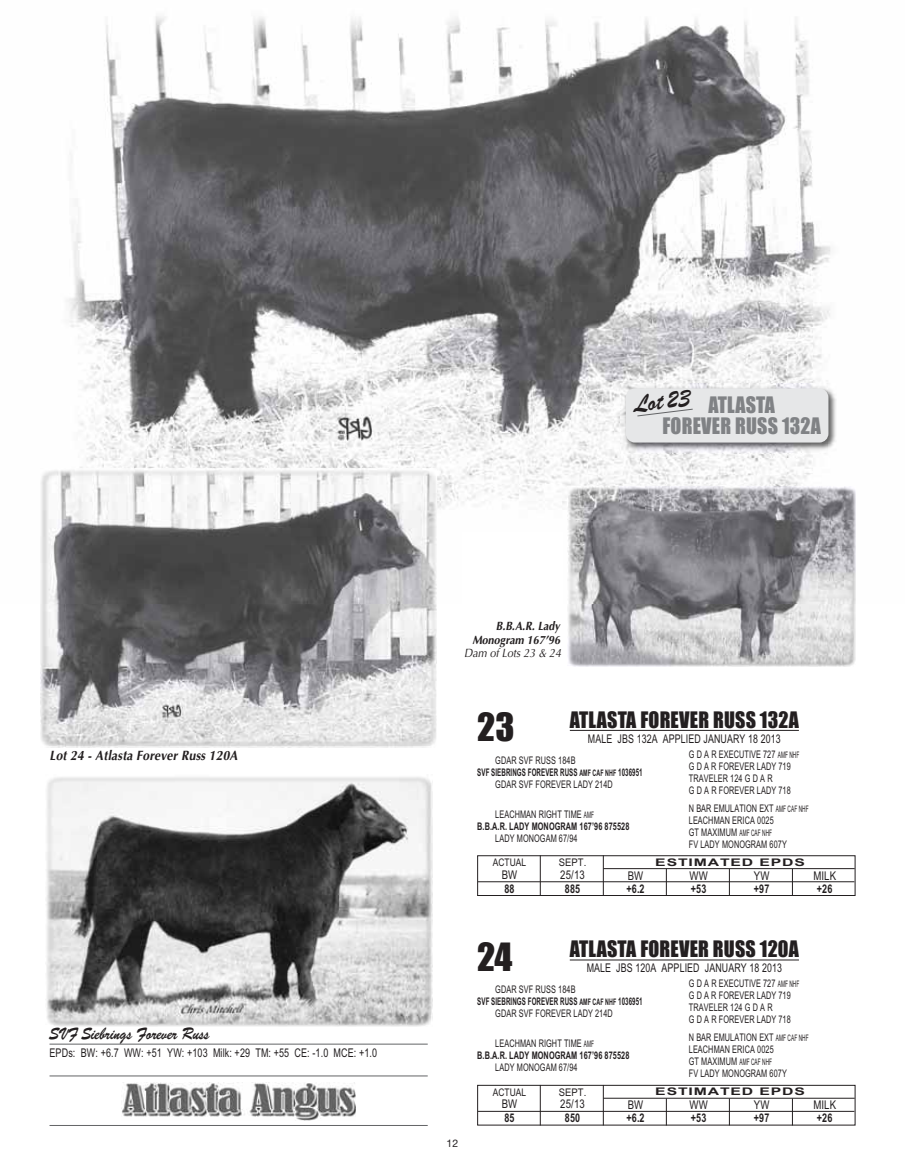
<style>
.page{position:relative;width:905px;height:1175px;background:#fff}
.page>*{position:absolute;margin:0;border:0;box-sizing:border-box;transform-origin:0 0}
.t1{font:36px "Impact";color:#231f20}
.t2{font:24px "Brush Script BT";color:#231f20;scale:.95 1}
.t3{font:21px "Impact";letter-spacing:.01em;color:#231f20;scale:.95 1}
.t4{font:21px/21px "Impact";letter-spacing:.01em;color:#808285;text-align:center;scale:.95 1}
.t5{font:16.5px "Brush Script BT";color:#231f20;scale:.9 1}
.t6{font:italic 700 13.5px "Optima";color:#231f20;scale:.9 1}
.t7{font:12px "Arial Narrow";letter-spacing:.01em;color:#231f20;scale:.9 1}
.t8{font:12px "Arial";letter-spacing:.01em;color:#231f20;scale:.75 1}
.t9{font:700 12px "Arial";letter-spacing:.01em;color:#231f20;scale:.75 1}
.t10{font:12px "Arial";letter-spacing:.01em;color:#231f20;scale:.8 1}
.t11{font:italic 700 12px/13.5px "Optima";color:#231f20;text-align:right;scale:.9 1}
.t12{font:italic 12px "Optima";color:#231f20;scale:.9 1}
.t13{font:10.5px/18px "Arial Narrow";letter-spacing:.01em;color:#231f20;scale:.85 1}
.t14{font:700 10.5px "Arial Narrow";letter-spacing:.01em;color:#231f20;scale:.72 1}
.t15{font:700 10.5px "Arial Narrow";letter-spacing:.01em;color:#231f20;scale:.85 1}
.t16{font:700 10.5px "Arial";letter-spacing:.055em;color:#231f20;scale:1.5 1}
.t17{font:10.5px "Arial";letter-spacing:.01em;color:#231f20;scale:.8 1}
.t18{font:10.5px "Arial";letter-spacing:.01em;color:#231f20;scale:.9 1}
.t19{font:10.5px "Helvetica Neue";color:#231f20}
.s1{font-size:9px}
</style>
<div class="page">
<img style="left:122px;top:1082px;width:233px;height:38px">
<hr style="left:50px;top:1075px;width:378px;height:1px;background:#636466">
<hr style="left:50px;top:1125px;width:378px;height:1px;background:#636466">
<img style="left:67px;top:16px;width:789px;height:587px">
<img style="left:46px;top:777px;width:387px;height:249px">
<hr style="left:50px;top:1043px;width:378px;height:1px;background:#636466">
<img style="left:40px;top:468px;width:396px;height:279px">
<hr style="left:570px;top:730px;width:228px;height:1px;background:#231f20">
<svg style="left:477px;top:855px;width:378px;height:41px"></svg>
<hr style="left:569px;top:959px;width:230px;height:1px;background:#231f20">
<svg style="left:477px;top:1084px;width:378px;height:41px"></svg>
<img style="left:567px;top:486px;width:288px;height:180px">
<div style="left:462px;top:532px;width:101px;height:130px;background:#fff"></div>
<img style="left:620px;top:383px;width:219px;height:71px">
<div style="left:626px;top:388px;width:202px;height:54px;background:#e6e7e8;border-radius:9px"></div>
<svg style="left:637px;top:408px;width:56px;height:9px"></svg>
<h2 class="t2" style="left:635px;top:396px;width:60px;rotate:-7deg">Lot23</h2>
<h3 class="t4" style="left:662px;top:396px;width:168px">ATLASTA<br>FOREVER RUSS 132A</h3>
<p class="t6" style="left:50px;top:749px;width:213px">Lot 24 - Atlasta Forever Russ 120A</p>
<h3 class="t5" style="left:50px;top:1029px;width:179px">SVF Siebrings Forever Russ</h3>
<p class="t8" style="left:50px;top:1048px;width:438px">EPDs: BW: +6.7 WW: +51 YW: +103 Milk: +29 TM: +55 CE: -1.0 MCE: +1.0</p>
<p class="t11" style="left:472px;top:620px;width:101px">B.B.A.R. Lady<br>Monogram 167’96</p>
<p class="t12" style="left:464px;top:648px;width:112px">Dam of Lots 23 &amp; 24</p>
<h1 class="t1" style="left:477px;top:715px;width:39px">23</h1>
<h3 class="t3" style="left:570px;top:712px;width:242px">ATLASTA FOREVER RUSS 132A</h3>
<p class="t7" style="left:588px;top:734px;width:216px">MALE JBS 132A APPLIED JANUARY 18 2013</p>
<p class="t13" style="left:688px;top:746px;width:131px">G D A R EXECUTIVE 727 <span class="s1">AMF NHF</span></p>
<p class="t13" style="left:495px;top:752px;width:96px">GDAR SVF RUSS 184B</p>
<p class="t13" style="left:688px;top:758px;width:121px">G D A R FOREVER LADY 719</p>
<p class="t14" style="left:477px;top:766px;width:231px">SVF SIEBRINGS FOREVER RUSS <span class="s1">AMF CAF NHF</span> 1036951</p>
<p class="t13" style="left:688px;top:770px;width:100px">TRAVELER 124 G D A R</p>
<p class="t13" style="left:495px;top:776px;width:140px">GDAR SVF FOREVER LADY 214D</p>
<p class="t13" style="left:688px;top:782px;width:142px">G D A R FOREVER LADY 718<br>N BAR EMULATION EXT <span class="s1">AMF CAF NHF</span></p>
<p class="t13" style="left:495px;top:806px;width:118px">LEACHMAN RIGHT TIME <span class="s1">AMF</span></p>
<p class="t13" style="left:688px;top:812px;width:101px">LEACHMAN ERICA 0025</p>
<p class="t15" style="left:477px;top:820px;width:180px">B.B.A.R. LADY MONOGRAM 167’96 875528</p>
<p class="t13" style="left:688px;top:824px;width:100px">GT MAXIMUM <span class="s1">AMF CAF NHF</span></p>
<p class="t13" style="left:495px;top:830px;width:98px">LADY MONOGAM 67/94</p>
<p class="t13" style="left:688px;top:836px;width:117px">FV LADY MONOGRAM 607Y</p>
<p class="t17" style="left:492px;top:858px;width:44px">ACTUAL</p>
<p class="t18" style="left:558px;top:858px;width:32px">SEPT.</p>
<p class="t16" style="left:655px;top:858px;width:101px">ESTIMATED EPDS</p>
<p class="t10" style="left:501px;top:870px;width:21px">BW</p>
<p class="t10" style="left:560px;top:870px;width:32px">25/13</p>
<p class="t10" style="left:627px;top:871px;width:21px">BW</p>
<p class="t10" style="left:689px;top:871px;width:24px">WW</p>
<p class="t10" style="left:753px;top:871px;width:21px">YW</p>
<p class="t10" style="left:813px;top:871px;width:30px">MILK</p>
<p class="t9" style="left:504px;top:884px;width:15px">88</p>
<p class="t9" style="left:565px;top:884px;width:22px">885</p>
<p class="t9" style="left:626px;top:884px;width:26px">+6.2</p>
<p class="t9" style="left:691px;top:884px;width:22px">+53</p>
<p class="t9" style="left:754px;top:884px;width:22px">+97</p>
<p class="t9" style="left:817px;top:884px;width:22px">+26</p>
<h1 class="t1" style="left:477px;top:945px;width:37px">24</h1>
<h3 class="t3" style="left:569px;top:942px;width:243px">ATLASTA FOREVER RUSS 120A</h3>
<p class="t7" style="left:586px;top:963px;width:219px">MALE JBS 120A APPLIED JANUARY 18 2013</p>
<p class="t13" style="left:688px;top:975px;width:131px">G D A R EXECUTIVE 727 <span class="s1">AMF NHF</span></p>
<p class="t13" style="left:495px;top:981px;width:96px">GDAR SVF RUSS 184B</p>
<p class="t13" style="left:688px;top:987px;width:121px">G D A R FOREVER LADY 719</p>
<p class="t14" style="left:477px;top:995px;width:231px">SVF SIEBRINGS FOREVER RUSS <span class="s1">AMF CAF NHF</span> 1036951</p>
<p class="t13" style="left:688px;top:999px;width:100px">TRAVELER 124 G D A R</p>
<p class="t13" style="left:495px;top:1005px;width:140px">GDAR SVF FOREVER LADY 214D</p>
<p class="t13" style="left:688px;top:1011px;width:142px">G D A R FOREVER LADY 718<br>N BAR EMULATION EXT <span class="s1">AMF CAF NHF</span></p>
<p class="t13" style="left:495px;top:1035px;width:118px">LEACHMAN RIGHT TIME <span class="s1">AMF</span></p>
<p class="t13" style="left:688px;top:1041px;width:101px">LEACHMAN ERICA 0025</p>
<p class="t15" style="left:477px;top:1049px;width:180px">B.B.A.R. LADY MONOGRAM 167’96 875528</p>
<p class="t13" style="left:688px;top:1053px;width:100px">GT MAXIMUM <span class="s1">AMF CAF NHF</span></p>
<p class="t13" style="left:495px;top:1059px;width:98px">LADY MONOGAM 67/94</p>
<p class="t13" style="left:688px;top:1065px;width:117px">FV LADY MONOGRAM 607Y</p>
<p class="t19" style="left:446px;top:1139px;width:13px">12</p>
<p class="t17" style="left:492px;top:1088px;width:44px">ACTUAL</p>
<p class="t18" style="left:558px;top:1088px;width:32px">SEPT.</p>
<p class="t16" style="left:655px;top:1087px;width:101px">ESTIMATED EPDS</p>
<p class="t10" style="left:501px;top:1099px;width:21px">BW</p>
<p class="t10" style="left:560px;top:1099px;width:32px">25/13</p>
<p class="t10" style="left:627px;top:1100px;width:21px">BW</p>
<p class="t10" style="left:689px;top:1100px;width:24px">WW</p>
<p class="t10" style="left:753px;top:1100px;width:21px">YW</p>
<p class="t10" style="left:813px;top:1100px;width:30px">MILK</p>
<p class="t9" style="left:504px;top:1113px;width:15px">85</p>
<p class="t9" style="left:565px;top:1113px;width:22px">850</p>
<p class="t9" style="left:626px;top:1113px;width:26px">+6.2</p>
<p class="t9" style="left:691px;top:1113px;width:22px">+53</p>
<p class="t9" style="left:754px;top:1113px;width:22px">+97</p>
<p class="t9" style="left:817px;top:1113px;width:22px">+26</p>
</div>
